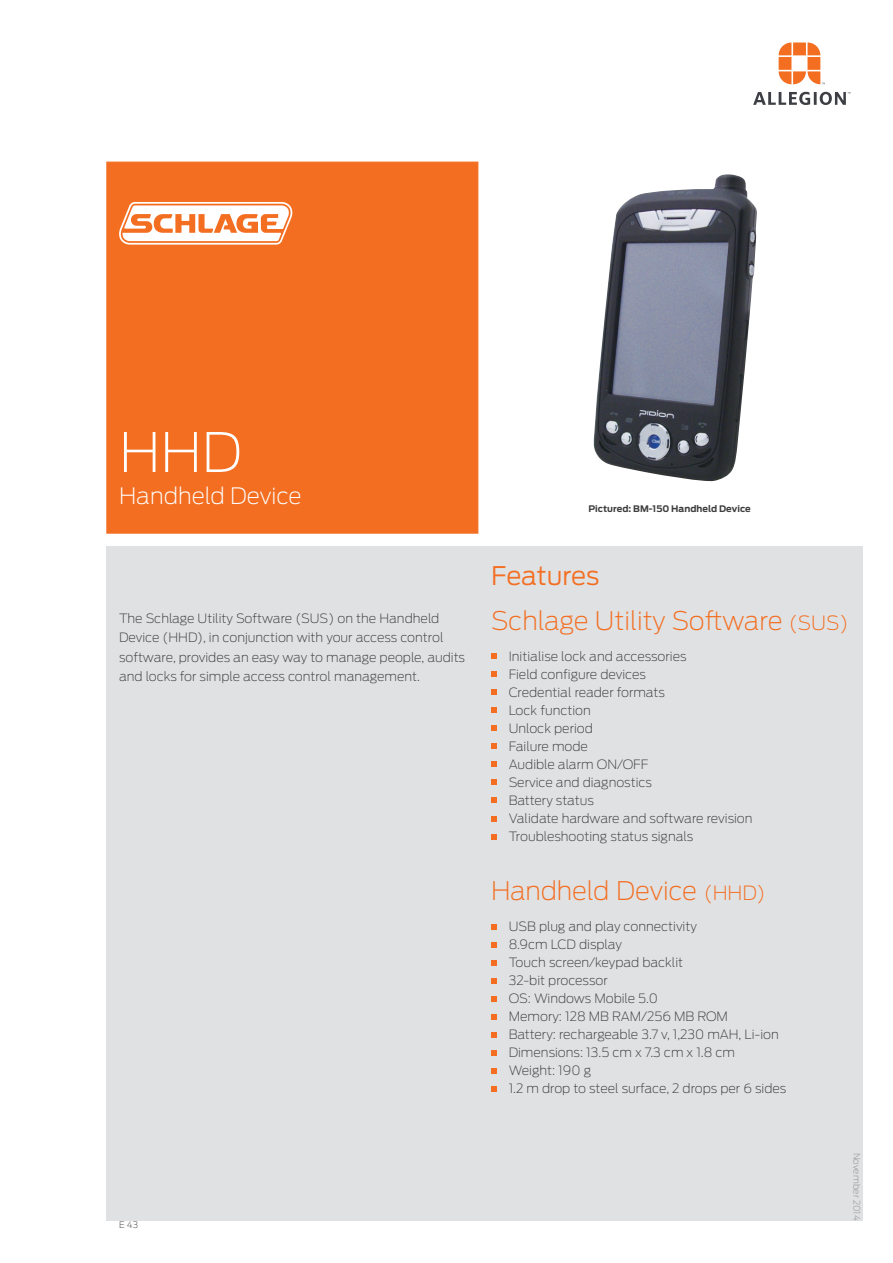
<style>
.page{position:relative;width:893px;height:1263px;background:#fff}
.page>*{position:absolute;margin:0;border:0;box-sizing:border-box;transform-origin:0 0}
.t1{font:200 54px "Antenna";color:#fff}
.t2{font:200 25.5px "Antenna";letter-spacing:-.01em;color:#f36e21}
.t3{font:300 25.5px "Antenna";letter-spacing:-.005em;color:#f36e21}
.t4{font:200 22.5px "Antenna";color:#fff}
.t5{font:200 12.75px/19.5px "Antenna";color:#3e3e3f}
.t6{font:700 9px "Antenna";color:#3e3e3f}
.t7{font:200 9px "Antenna";color:#8b8d90}
.t8{font:200 9px "Antenna";color:#3e3e3f}
.s1{font-size:19.5px}
</style>
<div class="page">
<div style="left:106px;top:546px;width:757px;height:674px;background:#e0e1e3"></div>
<div style="left:106px;top:162px;width:372px;height:372px;background:#f36e21;border:1px solid #f36e21"></div>
<svg style="left:779px;top:43px;width:46px;height:41px"></svg>
<svg style="left:753px;top:92px;width:97px;height:13px"></svg>
<svg style="left:491px;top:654px;width:5px;height:5px"></svg>
<svg style="left:491px;top:672px;width:5px;height:5px"></svg>
<svg style="left:491px;top:690px;width:5px;height:5px"></svg>
<svg style="left:491px;top:708px;width:5px;height:5px"></svg>
<svg style="left:491px;top:726px;width:5px;height:5px"></svg>
<svg style="left:491px;top:744px;width:5px;height:5px"></svg>
<svg style="left:491px;top:762px;width:5px;height:5px"></svg>
<svg style="left:491px;top:780px;width:5px;height:5px"></svg>
<svg style="left:491px;top:798px;width:5px;height:5px"></svg>
<svg style="left:491px;top:816px;width:5px;height:5px"></svg>
<svg style="left:491px;top:834px;width:5px;height:5px"></svg>
<svg style="left:491px;top:924px;width:5px;height:5px"></svg>
<svg style="left:491px;top:942px;width:5px;height:5px"></svg>
<svg style="left:491px;top:960px;width:5px;height:5px"></svg>
<svg style="left:491px;top:978px;width:5px;height:5px"></svg>
<svg style="left:491px;top:996px;width:5px;height:5px"></svg>
<svg style="left:491px;top:1014px;width:5px;height:5px"></svg>
<svg style="left:491px;top:1032px;width:5px;height:5px"></svg>
<svg style="left:491px;top:1050px;width:5px;height:5px"></svg>
<svg style="left:491px;top:1068px;width:5px;height:5px"></svg>
<svg style="left:491px;top:1086px;width:5px;height:5px"></svg>
<img style="left:593px;top:174px;width:164px;height:308px">
<svg style="left:119px;top:202px;width:174px;height:43px"></svg>
<p class="t1" style="left:119px;top:417px;width:124px">HHD</p>
<p class="t4" style="left:119px;top:481px;width:184px">Handheld Device</p>
<p class="t5" style="left:119px;top:608px;width:347px">The Schlage Utility Software (SUS) on the Handheld Device (HHD), in conjunction with your access control software, provides an easy way to manage people, audits and locks for simple access control management.</p>
<p class="t8" style="left:119px;top:1218px;width:21px">E 43</p>
<p class="t6" style="left:588px;top:503px;width:164px">Pictured: BM-150 Handheld Device</p>
<p class="t3" style="left:491px;top:561px;width:110px">Features</p>
<p class="t2" style="left:491px;top:604px;width:359px">Schlage Utility Software <span class="s1">(SUS)</span></p>
<p class="t5" style="left:509px;top:646px;width:179px">Initialise lock and accessories</p>
<p class="t5" style="left:509px;top:664px;width:139px">Field configure devices</p>
<p class="t5" style="left:509px;top:682px;width:158px">Credential reader formats</p>
<p class="t5" style="left:509px;top:700px;width:84px">Lock function</p>
<p class="t5" style="left:509px;top:718px;width:86px">Unlock period</p>
<p class="t5" style="left:509px;top:736px;width:81px">Failure mode</p>
<p class="t5" style="left:509px;top:754px;width:141px">Audible alarm ON/OFF</p>
<p class="t5" style="left:509px;top:772px;width:145px">Service and diagnostics</p>
<p class="t5" style="left:509px;top:790px;width:87px">Battery status</p>
<p class="t5" style="left:509px;top:808px;width:245px">Validate hardware and software revision</p>
<p class="t5" style="left:509px;top:826px;width:186px">Troubleshooting status signals</p>
<p class="t2" style="left:491px;top:874px;width:276px">Handheld Device <span class="s1">(HHD)</span></p>
<p class="t5" style="left:509px;top:916px;width:190px">USB plug and play connectivity</p>
<p class="t5" style="left:509px;top:934px;width:115px">8.9cm LCD display</p>
<p class="t5" style="left:509px;top:952px;width:176px">Touch screen/keypad backlit</p>
<p class="t5" style="left:509px;top:970px;width:101px">32-bit processor</p>
<p class="t5" style="left:509px;top:988px;width:151px">OS: Windows Mobile 5.0</p>
<p class="t5" style="left:509px;top:1006px;width:221px">Memory: 128 MB RAM/256 MB ROM</p>
<p class="t5" style="left:509px;top:1024px;width:272px">Battery: rechargeable 3.7 v, 1,230 mAH, Li-ion</p>
<p class="t5" style="left:509px;top:1042px;width:228px">Dimensions: 13.5 cm x 7.3 cm x 1.8 cm</p>
<p class="t5" style="left:509px;top:1060px;width:84px">Weight: 190 g</p>
<p class="t5" style="left:509px;top:1078px;width:279px">1.2 m drop to steel surface, 2 drops per 6 sides</p>
<p class="t7" style="left:863px;top:1152px;width:69px;rotate:90deg">November 2014</p>
</div>
